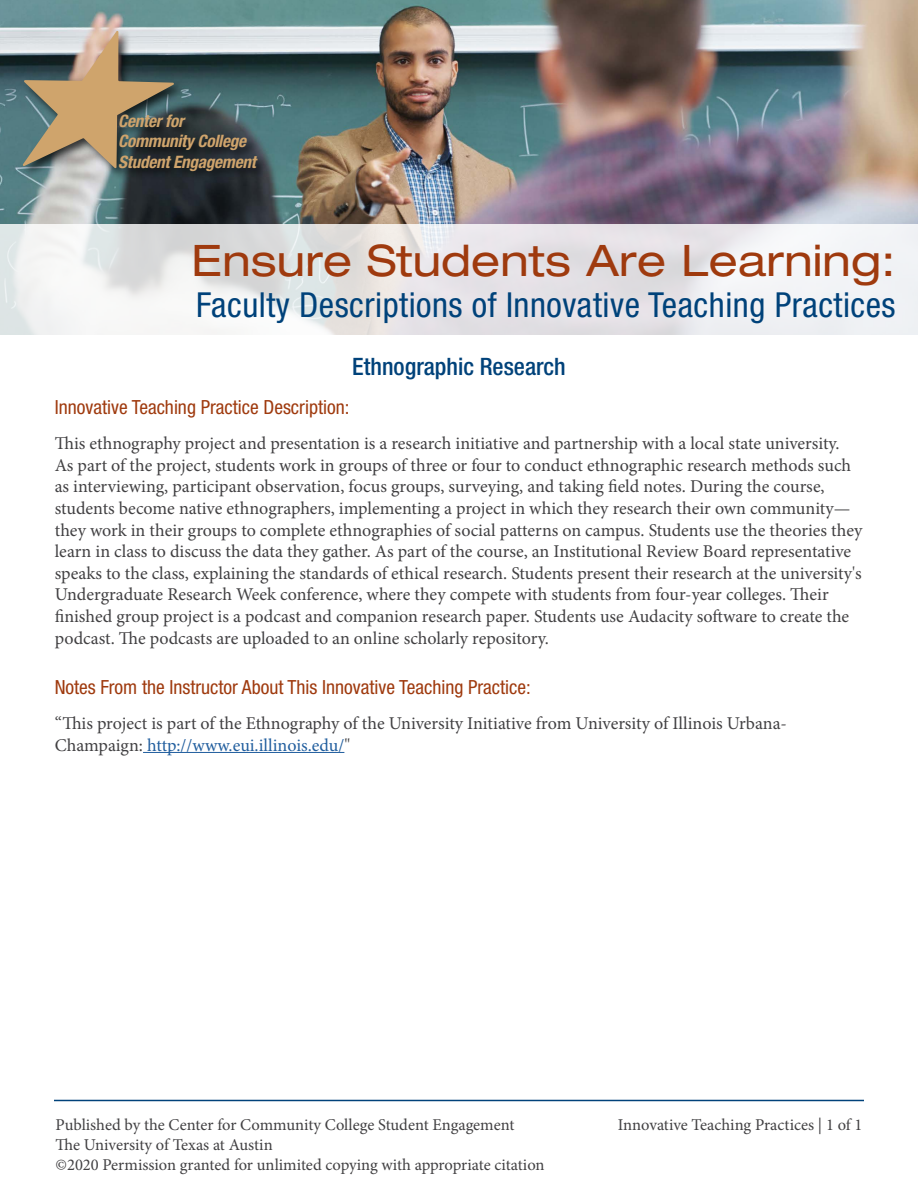
<style>
.page{position:relative;width:918px;height:1188px;background:#fff}
.page>*{position:absolute;margin:0;border:0;box-sizing:border-box;transform-origin:0 0}
.t1{font:expanded 43.5px "Helvetica Neue LT Std";letter-spacing:.005em;color:#9f3a0e}
.t2{font:condensed 34.5px "Helvetica Neue LT Std";letter-spacing:.015em;color:#00427a}
.t3{font:500 condensed 24px "Helvetica Neue LT Std";color:#00427a}
.t4{font:condensed 19.5px "Helvetica Neue LT Std";color:#9f3a0e}
.t5{font:18px/21.6px "Minion Pro";color:#414042}
.t6{font:italic 700 condensed 17.1px/20.5px "Helvetica Neue LT Std";letter-spacing:-.015em;color:#cfa46c}
.t7{font:16.5px/19.8px "Minion Pro";color:#414042}
.s1{color:#215e9e}
</style>
<div class="page">
<hr style="left:54px;top:1100px;width:810px;height:1px;background:#00427a">
<img style="left:0;top:0;width:918px;height:224px">
<svg style="left:0;top:224px;width:918px;height:111px"></svg>
<div style="left:20px;top:28px;width:250px;height:155px;background:#000;opacity:.75"></div>
<svg style="left:22px;top:31px;width:152px;height:138px;background:#8c8573"></svg>
<hr style="left:143px;top:752px;width:201px;height:1px;background:#215e9e">
<p class="t6" style="left:118px;top:110px;width:139px">Center for<br>Community College<br>Student Engagement</p>
<h1 class="t1" style="left:192px;top:234px;width:706px">Ensure Students Are Learning:</h1>
<h2 class="t2" style="left:196px;top:285px;width:701px">Faculty Descriptions of Innovative Teaching Practices</h2>
<h3 class="t3" style="left:352px;top:353px;width:215px">Ethnographic Research</h3>
<p class="t4" style="left:55px;top:396px;width:296px">Innovative Teaching Practice Description:</p>
<p class="t5" style="left:55px;top:433px;width:809px">This ethnography project and presentation is a research initiative and partnership with a local state university.<br>As part of the project, students work in groups of three or four to conduct ethnographic research methods such as interviewing, participant observation, focus groups, surveying, and taking field notes. During the course, students become native ethnographers, implementing a project in which they research their own community— they work in their groups to complete ethnographies of social patterns on campus. Students use the theories they learn in class to discuss the data they gather. As part of the course, an Institutional Review Board representative speaks to the class, explaining the standards of ethical research. Students present their research at the university's Undergraduate Research Week conference, where they compete with students from four-year colleges. Their finished group project is a podcast and companion research paper. Students use Audacity software to create the podcast. The podcasts are uploaded to an online scholarly repository.</p>
<p class="t4" style="left:55px;top:676px;width:478px">Notes From the Instructor About This Innovative Teaching Practice:</p>
<p class="t5" style="left:55px;top:713px;width:734px">“This project is part of the Ethnography of the University Initiative from University of Illinois Urbana-<br>Champaign: <span class="s1">http://www.eui.illinois.edu/</span>"</p>
<p class="t7" style="left:56px;top:1115px;width:460px">Published by the Center for Community College Student Engagement</p>
<p class="t7" style="left:618px;top:1115px;width:246px">Innovative Teaching Practices | 1 of 1</p>
<p class="t7" style="left:56px;top:1135px;width:491px">The University of Texas at Austin<br>©2020 Permission granted for unlimited copying with appropriate citation</p>
</div>
